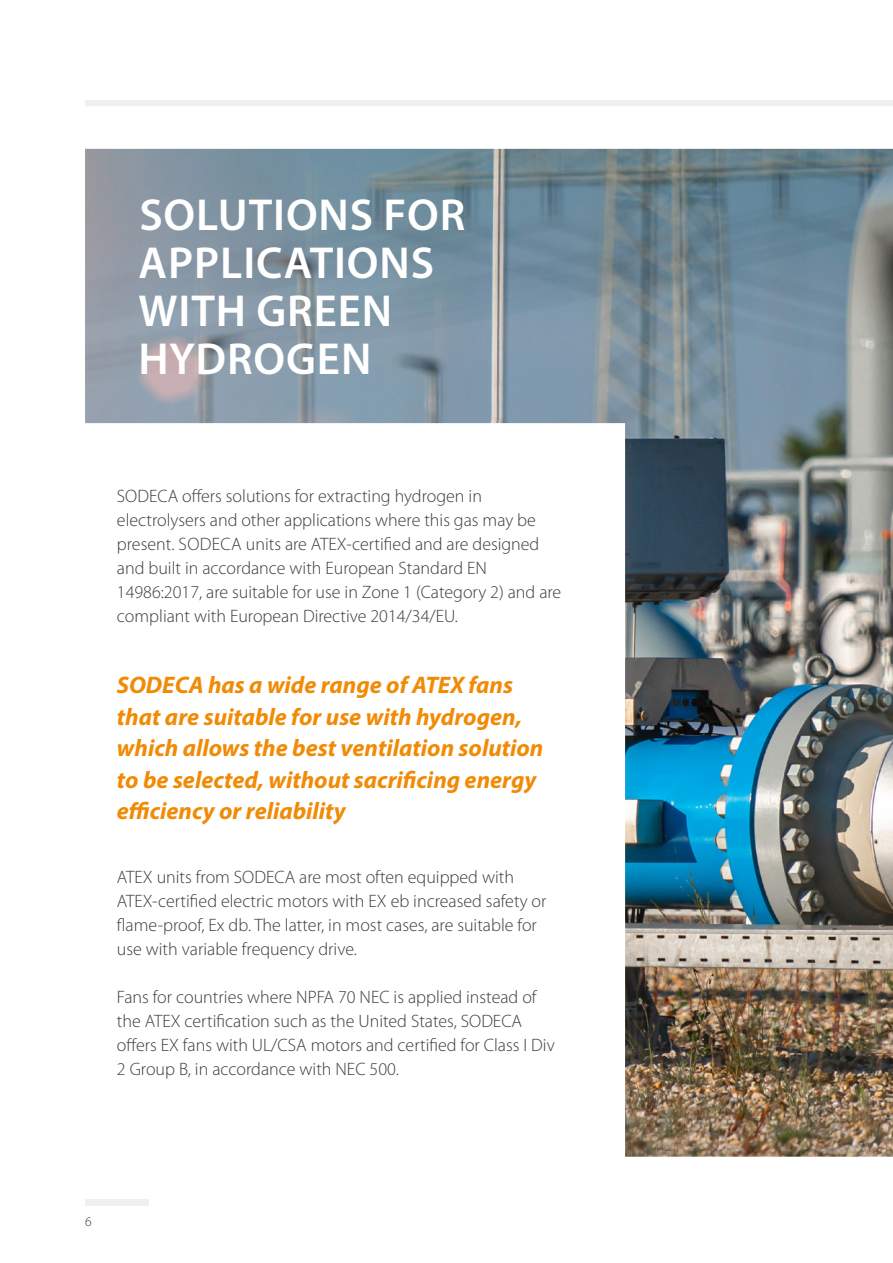
<style>
.page{position:relative;width:893px;height:1263px;background:#fff}
.page>*{position:absolute;margin:0;border:0;box-sizing:border-box;transform-origin:0 0}
.t1{font:600 45px/48px "Myriad Pro";letter-spacing:.02em;color:#fff}
.t2{font:italic 700 24px/31.5px "Myriad Pro";color:#f18a04}
.t3{font:300 18px/24px "Myriad Pro";color:#3c3c3b}
.t4{font:300 13.5px "Myriad Pro";color:#3c3c3b}
</style>
<div class="page">
<div style="left:85px;top:1199px;width:64px;height:6px;background:#f0f0f0"></div>
<div style="left:85px;top:100px;width:808px;height:6px;background:#f0f0f0"></div>
<img style="left:85px;top:149px;width:808px;height:1008px">
<h1 class="t1" style="left:139px;top:192px;width:328px">SOLUTIONS FOR<br>APPLICATIONS<br>WITH GREEN<br>HYDROGEN</h1>
<p class="t3" style="left:117px;top:484px;width:446px">SODECA offers solutions for extracting hydrogen in electrolysers and other applications where this gas may be present. SODECA units are ATEX-certified and are designed and built in accordance with European Standard EN 14986:2017, are suitable for use in Zone 1 (Category 2) and are compliant with European Directive 2014/34/EU.</p>
<h2 class="t2" style="left:117px;top:669px;width:428px">SODECA has a wide range of ATEX fans that are suitable for use with hydrogen, which allows the best ventilation solution to be selected, without sacrificing energy efficiency or reliability</h2>
<p class="t3" style="left:117px;top:865px;width:431px">ATEX units from SODECA are most often equipped with ATEX-certified electric motors with EX eb increased safety or flame-proof, Ex db. The latter, in most cases, are suitable for use with variable frequency drive.</p>
<p class="t3" style="left:117px;top:985px;width:439px">Fans for countries where NPFA 70 NEC is applied instead of the ATEX certification such as the United States, SODECA offers EX fans with UL/CSA motors and certified for Class I Div 2 Group B, in accordance with NEC 500.</p>
<p class="t4" style="left:85px;top:1214px;width:8px">6</p>
</div>
